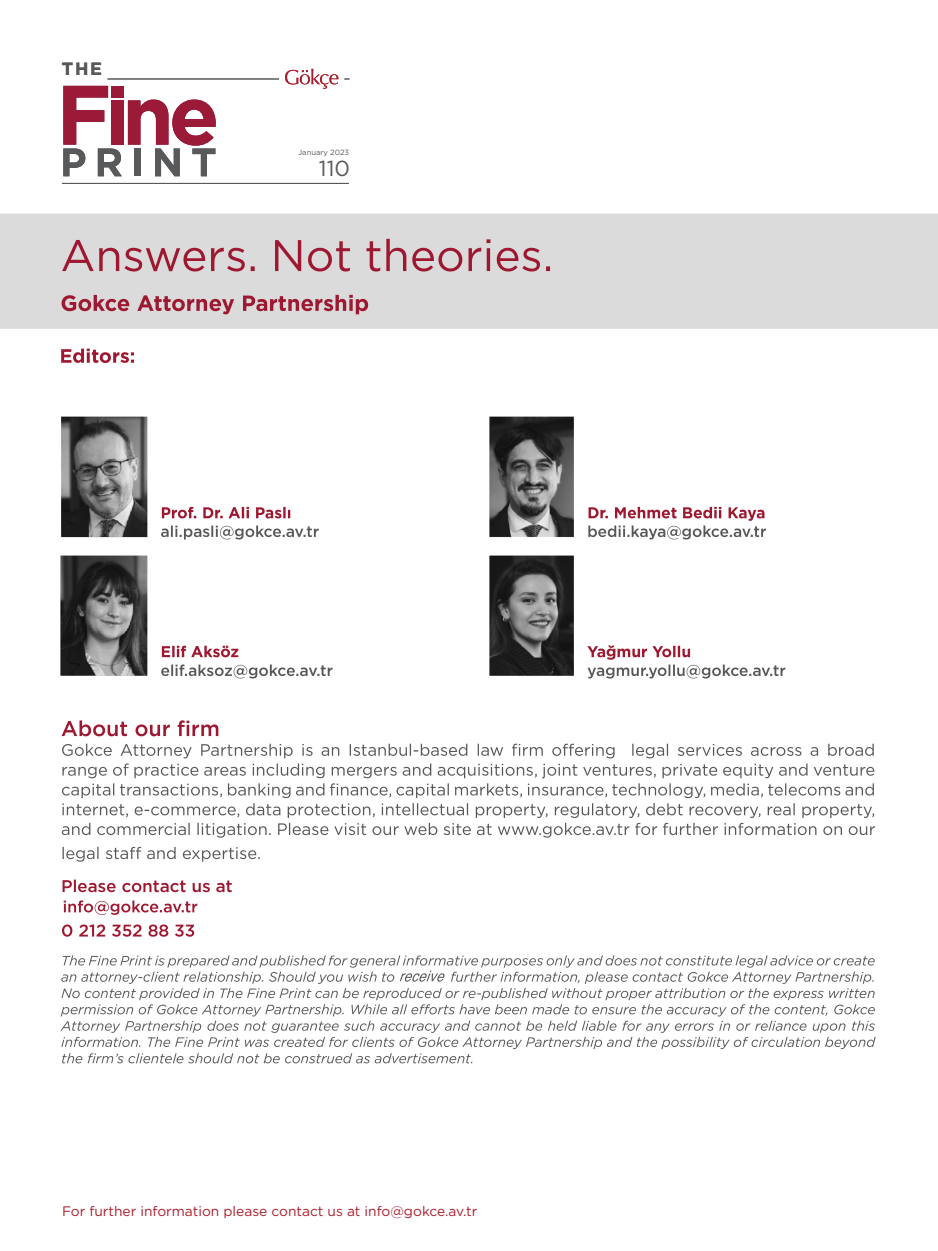
<style>
.page{position:relative;width:938px;height:1251px;background:#fff}
.page>*{position:absolute;margin:0;border:0;box-sizing:border-box;transform-origin:0 0}
.t1{font:21.75px "Gotham";color:#58595b}
.t2{font:700 17.69px "Gotham";color:#58595b}
.t3{font:13.75px "Gotham";color:#ac1e2d}
.t4{font:7.56px "Gotham";color:#58595b}
</style>
<div class="page">
<img style="left:0;top:213px;width:938px;height:851px">
<hr style="left:62px;top:183px;width:287px;height:1px;background:#58595b">
<div style="left:111px;top:86px;width:12px;height:12px;background:#9b1a37"></div>
<div style="left:111px;top:100px;width:12px;height:45px;background:#9b1a37"></div>
<svg style="left:63px;top:86px;width:59px;height:90px"></svg>
<svg style="left:128px;top:99px;width:88px;height:77px"></svg>
<hr style="left:107px;top:79px;width:172px;height:1px;background:#58595b">
<svg style="left:285px;top:69px;width:53px;height:20px"></svg>
<p class="t2" style="left:62px;top:57px;width:42px">TTHE</p>
<p class="t4" style="left:298px;top:147px;width:53px">January 2023</p>
<h1 class="t1" style="left:319px;top:155px;width:33px">110</h1>
<p class="t3" style="left:62px;top:1201px;width:417px">For further information please contact us at info@gokce.av.tr</p>
</div>
